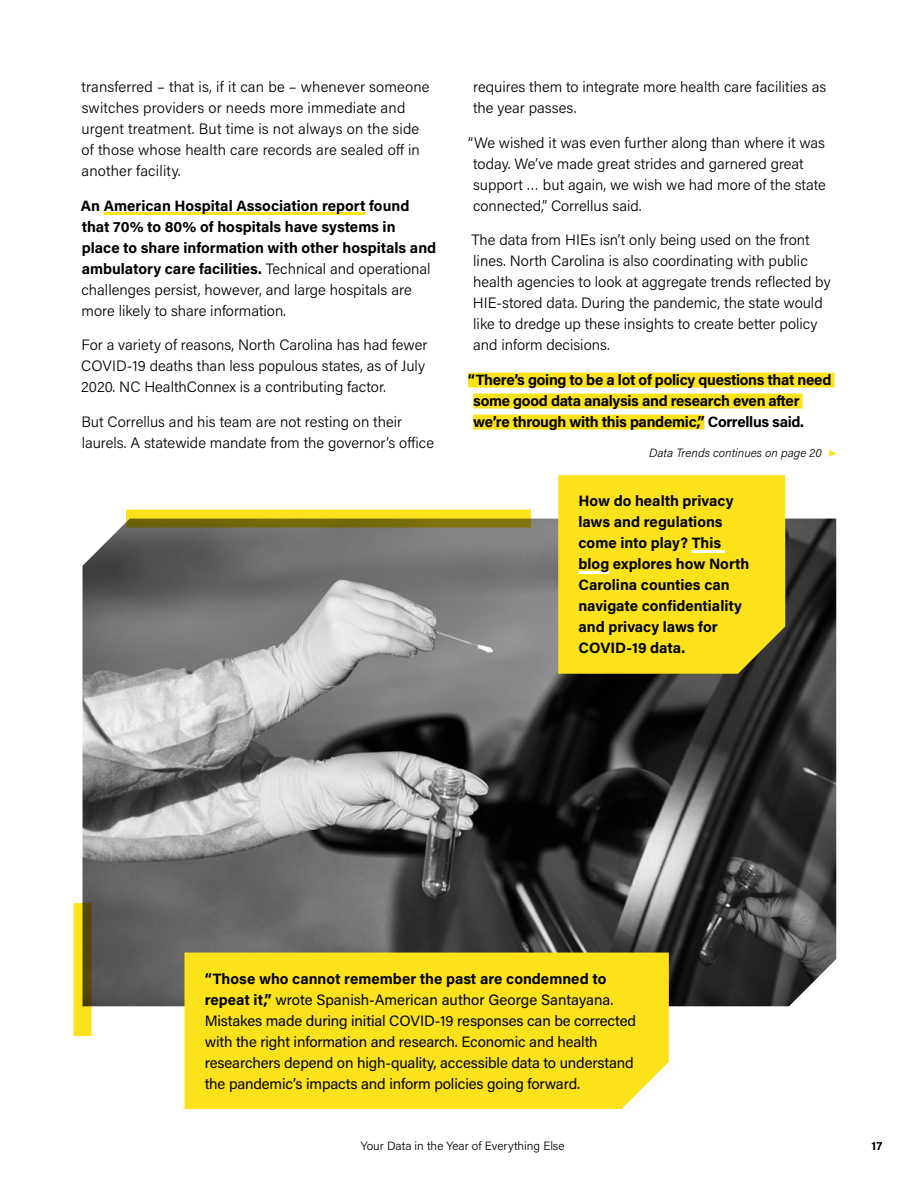
<style>
.page{position:relative;width:918px;height:1188px;background:#fff}
.page>*{position:absolute;margin:0;border:0;box-sizing:border-box;transform-origin:0 0}
.t1{font:300 15px/21px "Acumin Pro";color:#000}
.t2{font:700 15px/21px "Acumin Pro";letter-spacing:-.005em;color:#000}
.t3{font:15px/21px "Acumin Pro";letter-spacing:-.01em;color:#000}
.t4{font:300 12px "Acumin Pro";color:#000}
.t5{font:italic 300 12px "Acumin Pro";color:#000}
.t6{font:700 12px "Acumin Pro";color:#000}
.s1{font-weight:300}
.s2{color:#fce21b}
.s3{font-weight:700}
</style>
<div class="page">
<hr style="left:104px;top:212px;width:262px;height:3px;background:#fce21b">
<div style="left:468px;top:373px;width:366px;height:15px;background:#fce21b"></div>
<div style="left:473px;top:394px;width:330px;height:15px;background:#fce21b"></div>
<div style="left:473px;top:415px;width:231px;height:15px;background:#fce21b"></div>
<img style="left:82px;top:519px;width:754px;height:487px">
<div style="left:184px;top:953px;width:485px;height:156px;background:#fce21b"></div>
<div style="left:558px;top:475px;width:227px;height:199px;background:#fce21b"></div>
<hr style="left:692px;top:550px;width:33px;height:3px;background:#fff">
<hr style="left:578px;top:571px;width:31px;height:3px;background:#fff">
<svg style="left:126px;top:510px;width:405px;height:18px;background:#b6a315"></svg>
<svg style="left:74px;top:903px;width:18px;height:133px;background:#b5a316"></svg>
<p class="t1" style="left:81px;top:76px;width:350px">transferred – that is, if it can be – whenever someone switches providers or needs more immediate and urgent treatment. But time is not always on the side of those whose health care records are sealed off in another facility.</p>
<p class="t2" style="left:81px;top:194px;width:357px">An American Hospital Association report found that 70% to 80% of hospitals have systems in place to share information with other hospitals and ambulatory care facilities. <span class="s1">Technical and operational challenges persist, however, and large hospitals are more likely to share information.</span></p>
<p class="t1" style="left:81px;top:334px;width:348px">For a variety of reasons, North Carolina has had fewer<br>COVID-19 deaths than less populous states, as of July<br>2020. NC HealthConnex is a contributing factor.</p>
<p class="t1" style="left:81px;top:410px;width:354px">But Correllus and his team are not resting on their laurels. A statewide mandate from the governor’s office</p>
<p class="t1" style="left:473px;top:76px;width:355px">requires them to integrate more health care facilities as the year passes.</p>
<p class="t1" style="left:473px;top:131px;width:354px;text-indent:-5px">“We wished it was even further along than where it was today. We’ve made great strides and garnered great support … but again, we wish we had more of the state connected,” Correllus said.</p>
<p class="t1" style="left:472px;top:229px;width:361px">The data from HIEs isn’t only being used on the front lines. North Carolina is also coordinating with public health agencies to look at aggregate trends reflected by HIE-stored data. During the pandemic, the state would like to dredge up these insights to create better policy and inform decisions.</p>
<p class="t2" style="left:473px;top:368px;width:360px;text-indent:-5px">“There’s going to be a lot of policy questions that need some good data analysis and research even after we’re through with this pandemic,” Correllus said.</p>
<p class="t5" style="left:649px;top:444px;width:189px">Data Trends continues on page 20 <span class="s2">▶</span></p>
<p class="t2" style="left:578px;top:490px;width:172px">How do health privacy laws and regulations come into play? This blog explores how North<br>Carolina counties can navigate confidentiality and privacy laws for<br>COVID-19 data.</p>
<p class="t3" style="left:205px;top:967px;width:433px"><span class="s3">“Those who cannot remember the past are condemned to repeat it,”</span> wrote Spanish-American author George Santayana.<br>Mistakes made during initial COVID-19 responses can be corrected with the right information and research. Economic and health researchers depend on high-quality, accessible data to understand the pandemic’s impacts and inform policies going forward.</p>
<p class="t4" style="left:361px;top:1138px;width:205px">Your Data in the Year of Everything Else</p>
<p class="t6" style="left:872px;top:1138px;width:12px">17</p>
</div>
